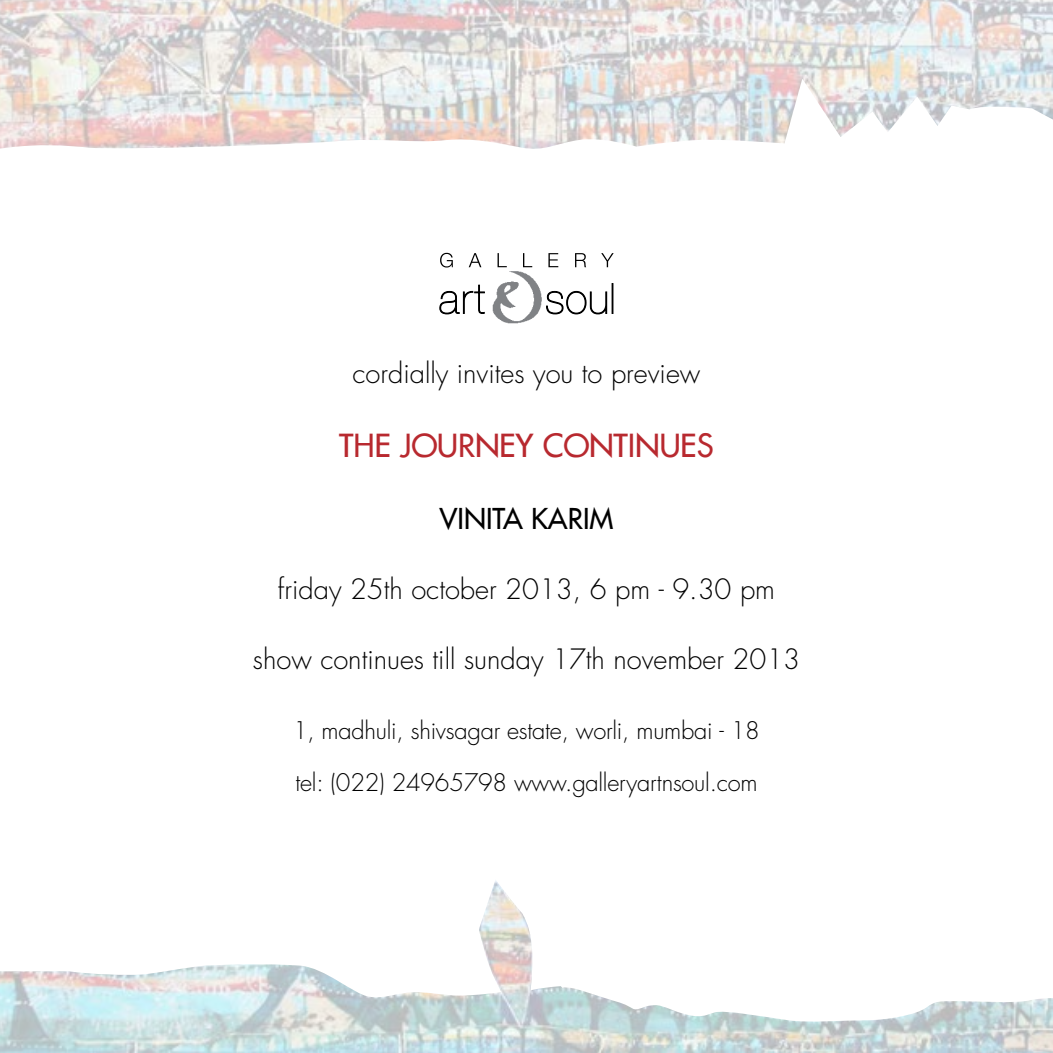
<style>
.page{position:relative;width:1053px;height:1053px;background:#fff}
.page>*{position:absolute;margin:0;border:0;box-sizing:border-box;transform-origin:0 0}
.t1{font:31.28px "Futura 2";color:#b8292f}
.t2{font:28.12px "Futura LT";color:#000}
.t3{font:300 27.22px "Futura LT";color:#000}
.t4{font:300 23.62px/52px "Futura LT";letter-spacing:-.01em;color:#000}
</style>
<div class="page">
<svg style="left:440px;top:253px;width:174px;height:15px"></svg>
<img style="left:495px;top:271px;width:42px;height:53px">
<svg style="left:439px;top:283px;width:175px;height:32px"></svg>
<img style="left:0;top:880px;width:1053px;height:173px">
<img style="left:0;top:0;width:1053px;height:149px">
<p class="t3" style="left:353px;top:357px;width:349px">cordially invites you to preview</p>
<p class="t1" style="left:340px;top:425px;width:375px">THE JOURNEY CONTINUES</p>
<p class="t2" style="left:440px;top:501px;width:175px">VINITA KARIM</p>
<p class="t3" style="left:278px;top:573px;width:499px">friday 25th october 2013, 6 pm - 9.30 pm</p>
<p class="t3" style="left:253px;top:642px;width:549px">show continues till sunday 17th november 2013</p>
<p class="t4" style="left:293px;top:705px;width:468px">1, madhuli, shivsagar estate, worli, mumbai - 18 tel: (022) 24965798 www.galleryartnsoul.com</p>
</div>
